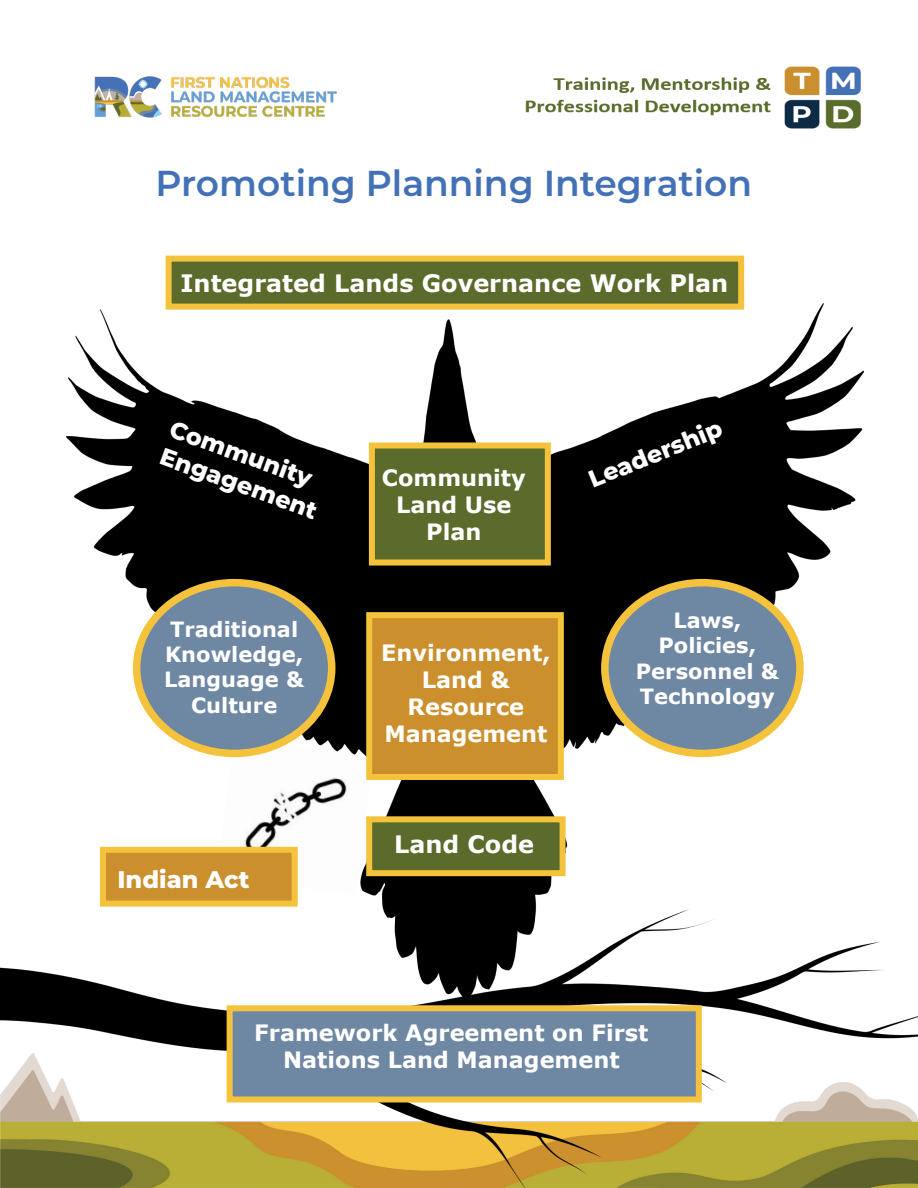
<style>
.page{position:relative;width:918px;height:1188px;background:#fff}
.page>*{position:absolute;margin:0;border:0;box-sizing:border-box;transform-origin:0 0}
.t1{font:600 36px "Montserrat";color:#4371b8}
.t2{font:700 24px "Verdana";color:#fff}
.t3{font:800 24px "Montserrat";color:#fff}
.t4{font:700 22.5px/27px "Verdana";color:#fff;text-align:center}
.t5{font:700 21px/25.2px "Verdana";color:#fff;text-align:center}
</style>
<div class="page">
<img style="left:66px;top:304px;width:798px;height:572px">
<div style="left:605px;top:583px;width:195px;height:170px;background:#6e87a3;border-radius:50%"></div>
<div style="left:601px;top:579px;width:203px;height:178px;border:8px solid #f5c23c;border-radius:50%"></div>
<div style="left:137px;top:583px;width:195px;height:170px;background:#6e87a3;border-radius:50%"></div>
<div style="left:133px;top:579px;width:202px;height:178px;border:8px solid #f5c23c;border-radius:50%"></div>
<div style="left:366px;top:612px;width:198px;height:168px;background:#cb902d;border:6px solid #f5c23c"></div>
<div style="left:369px;top:442px;width:182px;height:124px;background:#5a6b2b;border:6px solid #f5c23c"></div>
<div style="left:366px;top:816px;width:200px;height:60px;background:#5a6b2b;border:6px solid #f5c23c"></div>
<img style="left:525px;top:66px;width:336px;height:63px">
<img style="left:94px;top:76px;width:243px;height:42px">
<div style="left:100px;top:847px;width:198px;height:60px;background:#cb902d;border:6px solid #f5c23c"></div>
<div style="left:166px;top:256px;width:578px;height:54px;background:#5a6b2b;border:6px solid #f5c23c"></div>
<img style="left:0;top:876px;width:918px;height:312px">
<div style="left:227px;top:1005px;width:475px;height:97px;background:#6e87a3;border:6px solid #f5c23c"></div>
<p class="t1" style="left:156px;top:158px;width:598px">Promoting Planning Integration</p>
<p class="t2" style="left:180px;top:266px;width:549px">Integrated Lands Governance Work Plan</p>
<p class="t3" style="left:177px;top:411px;width:151px;rotate:20deg">Community</p>
<p class="t3" style="left:167px;top:438px;width:167px;rotate:20deg">Engagement</p>
<p class="t5" style="left:164px;top:616px;width:141px">Traditional<br>Knowledge,<br>Language &amp;<br>Culture</p>
<p class="t3" style="left:117px;top:861px;width:134px">Indian Act</p>
<p class="t4" style="left:382px;top:463px;width:146px">Community<br>Land Use</p>
<p class="t4" style="left:426px;top:517px;width:57px">Plan</p>
<p class="t4" style="left:381px;top:639px;width:171px">Environment,<br>Land &amp;<br>Resource<br>Management</p>
<p class="t2" style="left:394px;top:827px;width:141px">Land Code</p>
<p class="t3" style="left:583px;top:464px;width:143px;rotate:-22deg">Leadership</p>
<p class="t5" style="left:636px;top:608px;width:144px">Laws,<br>Policies,<br>Personnel &amp;<br>Technology</p>
<p class="t4" style="left:254px;top:1019px;width:396px">Framework Agreement on First<br>Nations Land Management</p>
</div>
